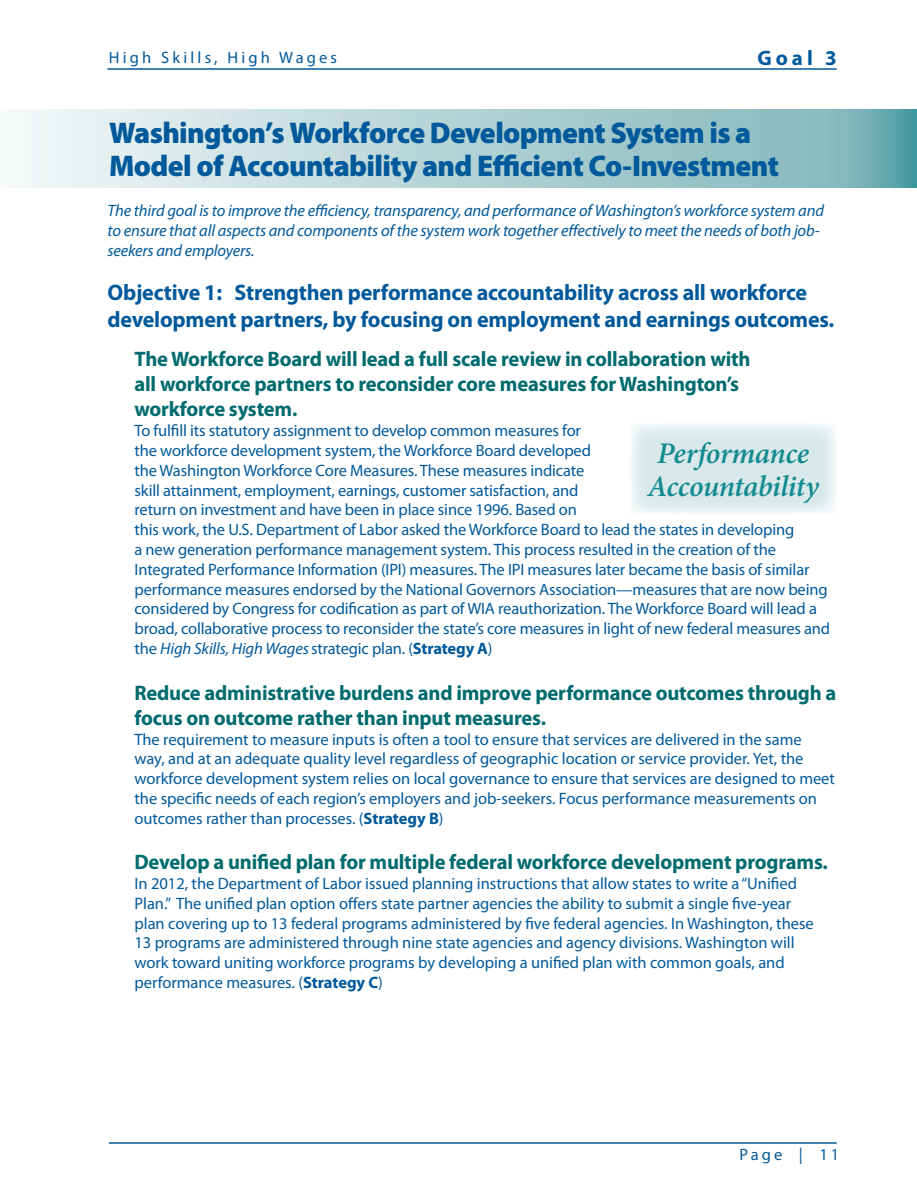
<style>
.page{position:relative;width:917px;height:1189px;background:#fff}
.page>*{position:absolute;margin:0;border:0;box-sizing:border-box;transform-origin:0 0}
.Heading_1{font:900 30px/33px "Myriad Pro";letter-spacing:-.02em;color:#00599b}
.t1{font:italic 600 30px/33px "Minion Pro";letter-spacing:-.015em;color:#148b90;text-align:center}
.objective{font:700 22.5px/27px "Myriad Pro";letter-spacing:-.01em;color:#00599b}
.sub_heading_body{font:700 21px/25.2px "Myriad Pro";letter-spacing:-.01em;color:#006b6e}
.t2{font:700 21px "Myriad Pro";color:#00599b}
.body__5_indent{font:16.5px/19.8px "Myriad Pro";letter-spacing:-.01em;color:#00599b}
.goal_description{font:italic 16.5px/19.8px "Myriad Pro";letter-spacing:-.01em;color:#00599b}
.body__5_indent-2{font:16.5px "Myriad Pro";letter-spacing:.19em;color:#00599b}
.s1{font-style:italic}
.s2{font-weight:700}
</style>
<div class="page">
<hr style="left:107px;top:68px;width:729px;height:2px;background:#00599b">
<hr style="left:109px;top:1142px;width:727px;height:2px;background:#00599b">
<svg style="left:631px;top:424px;width:204px;height:89px;background:#ddebec"></svg>
<svg style="left:15px;top:109px;width:902px;height:78px;background:#b2d2d5"></svg>
<p class="body__5_indent-2" style="left:109px;top:48px;width:230px">High Skills, High Wages</p>
<p class="t2" style="left:757px;top:44px;width:81px">Goal 3</p>
<p class="Heading_1" style="left:109px;top:115px;width:671px">Washington’s Workforce Development System is a<br>Model of Accountability and Efficient Co-Investment</p>
<p class="goal_description" style="left:107px;top:201px;width:718px">The third goal is to improve the efficiency, transparency, and performance of Washington’s workforce system and to ensure that all aspects and components of the system work together effectively to meet the needs of both job&shy;seekers and employers.</p>
<p class="objective" style="left:107px;top:279px;width:728px">Objective 1: Strengthen performance accountability across all workforce development partners, by focusing on employment and earnings outcomes.</p>
<p class="sub_heading_body" style="left:134px;top:346px;width:617px">The Workforce Board will lead a full scale review in collaboration with all workforce partners to reconsider core measures for Washington’s workforce system.</p>
<p class="body__5_indent" style="left:134px;top:421px;width:697px">To fulfill its statutory assignment to develop common measures for<br>the workforce development system, the Workforce Board developed<br>the Washington Workforce Core Measures. These measures indicate<br>skill attainment, employment, earnings, customer satisfaction, and<br>return on investment and have been in place since 1996. Based on<br>this work, the U.S. Department of Labor asked the Workforce Board to lead the states in developing<br>a new generation performance management system. This process resulted in the creation of the Integrated Performance Information (IPI) measures. The IPI measures later became the basis of similar performance measures endorsed by the National Governors Association—measures that are now being considered by Congress for codification as part of WIA reauthorization. The Workforce Board will lead a broad, collaborative process to reconsider the state’s core measures in light of new federal measures and the <span class="s1">High Skills, High Wages</span>strategic plan. (<span class="s2">Strategy A</span>)</p>
<p class="sub_heading_body" style="left:134px;top:679px;width:703px">Reduce administrative burdens and improve performance outcomes through a focus on outcome rather than input measures.</p>
<p class="body__5_indent" style="left:134px;top:729px;width:702px">The requirement to measure inputs is often a tool to ensure that services are delivered in the same way, and at an adequate quality level regardless of geographic location or service provider. Yet, the workforce development system relies on local governance to ensure that services are designed to meet the specific needs of each region’s employers and job-seekers. Focus performance measurements on outcomes rather than processes. (<span class="s2">Strategy B</span>)</p>
<p class="sub_heading_body" style="left:134px;top:849px;width:695px">Develop a unified plan for multiple federal workforce development programs.</p>
<p class="body__5_indent" style="left:134px;top:873px;width:681px">In 2012, the Department of Labor issued planning instructions that allow states to write a “Unified Plan.” The unified plan option offers state partner agencies the ability to submit a single five-year plan covering up to 13 federal programs administered by five federal agencies. In Washington, these 13 programs are administered through nine state agencies and agency divisions. Washington will work toward uniting workforce programs by developing a unified plan with common goals, and performance measures. (<span class="s2">Strategy C</span>)</p>
<h1 class="t1" style="left:647px;top:437px;width:173px">Performance<br>Accountability</h1>
<p class="body__5_indent" style="left:739px;top:1144px;width:102px">Page | 11</p>
</div>
